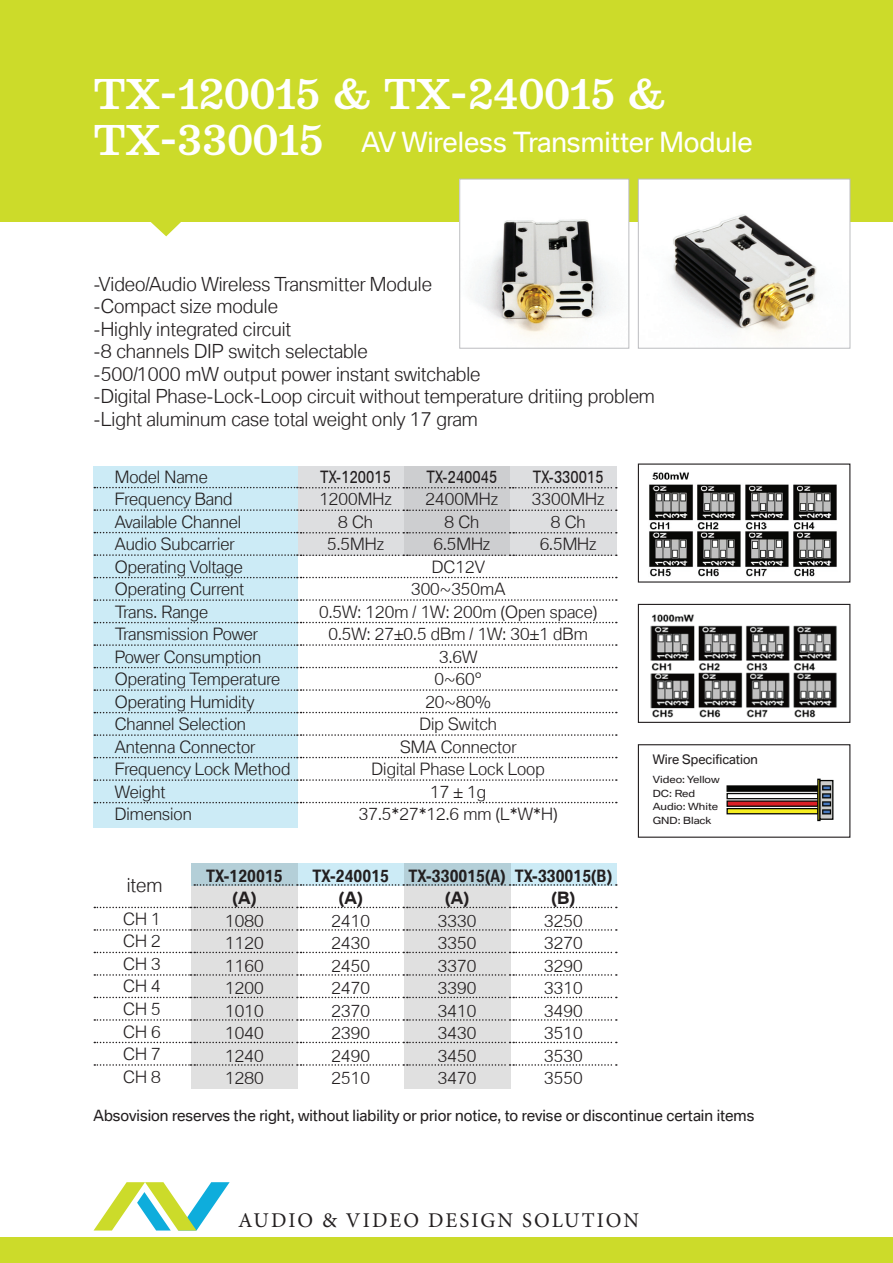
<style>
.page{position:relative;width:893px;height:1263px;background:#fff}
.page>*{position:absolute;margin:0;border:0;box-sizing:border-box;transform-origin:0 0}
.t1{font:500 39px/46.8px "Belizio";color:#fff}
.t2{font:27px "BMW Type";color:#fff}
.t3{font:21px "Minion Pro";letter-spacing:.09em;color:#231f20}
.t4{font:300 18.75px/22.5px "BMW Type";color:#231f20}
.t5{font:300 16.5px/22.5px "BMW Type";color:#231f20;text-align:justify}
.t6{font:300 condensed 16.5px "BMW Type";color:#231f20}
.t7{font:condensed 16.5px "BMW Type";color:#231f20}
.t8{font:300 16.5px "BMW Type";color:#231f20}
.t9{font:15px "BMW Type";color:#231f20}
.t10{font:12.75px "BMW Type";color:#231f20}
.t11{font:9.6px/13.5px "BMW Type";color:#231f20;scale:1.18 1}
</style>
<div class="page">
<div style="left:191px;top:863px;width:426px;height:22px;background:#ccebf6"></div>
<svg style="left:191px;top:863px;width:107px;height:226px;background:#dbddde"></svg>
<svg style="left:404px;top:863px;width:106px;height:226px;background:#dbddde"></svg>
<div style="left:404px;top:466px;width:106px;height:89px;background:#cdced0"></div>
<div style="left:298px;top:466px;width:106px;height:89px;background:#dddee0"></div>
<div style="left:510px;top:466px;width:107px;height:89px;background:#dddee0"></div>
<div style="left:0;top:0;width:893px;height:221px;background:#ccdb2a"></div>
<div style="left:0;top:1237px;width:893px;height:26px;background:#ccdb2a"></div>
<svg style="left:94px;top:1182px;width:136px;height:48px"></svg>
<div style="left:94px;top:466px;width:204px;height:361px;background:#ccebf6"></div>
<svg style="left:149px;top:221px;width:34px;height:15px"></svg>
<svg style="left:94px;top:487px;width:523px;height:1px"></svg>
<svg style="left:94px;top:509px;width:523px;height:2px"></svg>
<svg style="left:94px;top:532px;width:523px;height:1px"></svg>
<svg style="left:94px;top:554px;width:523px;height:2px"></svg>
<svg style="left:194px;top:884px;width:423px;height:2px"></svg>
<svg style="left:94px;top:907px;width:523px;height:1px"></svg>
<svg style="left:94px;top:929px;width:523px;height:2px"></svg>
<svg style="left:94px;top:952px;width:523px;height:1px"></svg>
<svg style="left:94px;top:974px;width:523px;height:2px"></svg>
<svg style="left:94px;top:997px;width:523px;height:1px"></svg>
<svg style="left:94px;top:1019px;width:523px;height:2px"></svg>
<svg style="left:94px;top:1042px;width:523px;height:1px"></svg>
<svg style="left:94px;top:1064px;width:523px;height:2px"></svg>
<svg style="left:94px;top:577px;width:523px;height:1px"></svg>
<svg style="left:94px;top:599px;width:523px;height:2px"></svg>
<svg style="left:94px;top:622px;width:523px;height:1px"></svg>
<svg style="left:94px;top:644px;width:523px;height:2px"></svg>
<svg style="left:94px;top:667px;width:523px;height:1px"></svg>
<svg style="left:94px;top:689px;width:523px;height:2px"></svg>
<svg style="left:94px;top:712px;width:523px;height:1px"></svg>
<svg style="left:94px;top:734px;width:523px;height:2px"></svg>
<svg style="left:94px;top:757px;width:523px;height:1px"></svg>
<svg style="left:94px;top:779px;width:523px;height:2px"></svg>
<svg style="left:94px;top:802px;width:523px;height:1px"></svg>
<img style="left:461px;top:181px;width:166px;height:158px">
<div style="left:459px;top:179px;width:170px;height:170px;border:1px solid #bcbdc0"></div>
<img style="left:640px;top:181px;width:208px;height:157px">
<div style="left:638px;top:179px;width:212px;height:170px;border:1px solid #bcbdc0"></div>
<div style="left:638px;top:604px;width:212px;height:119px;border:1px solid #231f20"></div>
<img style="left:650px;top:614px;width:187px;height:104px">
<img style="left:649px;top:472px;width:188px;height:105px">
<div style="left:638px;top:744px;width:212px;height:94px;border:1px solid #231f20"></div>
<div style="left:726px;top:785px;width:92px;height:7px;background:#040503;border:1px solid #040503"></div>
<svg style="left:726px;top:793px;width:91px;height:6px"></svg>
<div style="left:726px;top:800px;width:92px;height:7px;background:#da1f26;border:1px solid #040503"></div>
<svg style="left:726px;top:808px;width:91px;height:6px"></svg>
<svg style="left:817px;top:779px;width:4px;height:42px"></svg>
<div style="left:819px;top:780px;width:14px;height:40px;background:#cccccb;border:1px solid #040503"></div>
<svg style="left:822px;top:785px;width:9px;height:29px"></svg>
<h1 class="t1" style="left:94px;top:70px;width:573px">TX-120015 &amp; TX-240015 &amp;<br>TX-330015</h1>
<h2 class="t2" style="left:361px;top:125px;width:393px">AV Wireless Transmitter Module</h2>
<p class="t4" style="left:94px;top:272px;width:563px">-Video/Audio Wireless Transmitter Module<br>-Compact size module<br>-Highly integrated circuit<br>-8 channels DIP switch selectable<br>-500/1000 mW output power instant switchable<br>-Digital Phase-Lock-Loop circuit without temperature dritiing problem -Light aluminum case total weight only 17 gram</p>
<p class="t5" style="left:115px;top:465px;width:177px;text-align:left">Model Name<br>Frequency Band<br>Available Channel<br>Audio Subcarrier<br>Operating Voltage<br>Operating Current<br>Trans. Range<br>Transmission Power<br>Power Consumption<br>Operating Temperature<br>Operating Humidity<br>Channel Selection<br>Antenna Connector<br>Frequency Lock Method<br>Weight<br>Dimension</p>
<p class="t7" style="left:320px;top:466px;width:72px">TX-120015</p>
<p class="t7" style="left:426px;top:466px;width:72px">TX-240045</p>
<p class="t5" style="left:426px;top:487px;width:74px;text-align:center">2400MHz<br>8 Ch<br>6.5MHz</p>
<p class="t7" style="left:533px;top:466px;width:72px">TX-330015</p>
<p class="t5" style="left:532px;top:487px;width:74px;text-align:center">3300MHz<br>8 Ch<br>6.5MHz</p>
<p class="t5" style="left:319px;top:487px;width:74px;text-align:center">1200MHz<br>8 Ch<br>5.5MHz</p>
<p class="t5" style="left:319px;top:554px;width:279px;text-align:center">DC12V<br>300~350mA<br>0.5W: 120m / 1W: 200m (Open space)<br>0.5W: 27±0.5 dBm / 1W: 30±1 dBm<br>3.6W<br>0~60°<br>20~80%<br>Dip Switch<br>SMA Connector<br>Digital Phase Lock Loop<br>17 ± 1g<br>37.5*27*12.6 mm (L*W*H)</p>
<p class="t4" style="left:127px;top:873px;width:37px">item</p>
<p class="t5" style="left:123px;top:907px;width:39px">CH 1<br>CH 2<br>CH 3<br>CH 4<br>CH 5<br>CH 6<br>CH 7<br>CH 8</p>
<p class="t6" style="left:206px;top:865px;width:78px">TX-120015</p>
<p class="t8" style="left:233px;top:887px;width:25px">(A)</p>
<p class="t5" style="left:225px;top:909px;width:40px">1080<br>1120<br>1160<br>1200<br>1010<br>1040<br>1240<br>1280</p>
<p class="t6" style="left:313px;top:865px;width:78px">TX-240015</p>
<p class="t8" style="left:339px;top:887px;width:25px">(A)</p>
<p class="t5" style="left:332px;top:909px;width:40px">2410<br>2430<br>2450<br>2470<br>2370<br>2390<br>2490<br>2510</p>
<p class="t6" style="left:409px;top:865px;width:99px">TX-330015(A)</p>
<p class="t8" style="left:445px;top:887px;width:25px">(A)</p>
<p class="t5" style="left:438px;top:909px;width:40px">3330<br>3350<br>3370<br>3390<br>3410<br>3430<br>3450<br>3470</p>
<p class="t6" style="left:515px;top:865px;width:99px">TX-330015(B)</p>
<p class="t8" style="left:552px;top:887px;width:25px">(B)</p>
<p class="t5" style="left:544px;top:909px;width:40px">3250<br>3270<br>3290<br>3310<br>3490<br>3510<br>3530<br>3550</p>
<p class="t10" style="left:653px;top:751px;width:107px">Wire Specification</p>
<p class="t11" style="left:653px;top:773px;width:58px">Video: Yellow<br>DC: Red<br>Audio: White<br>GND: Black</p>
<p class="t9" style="left:94px;top:1106px;width:662px">Absovision reserves the right, without liability or prior notice, to revise or discontinue certain items</p>
<p class="t3" style="left:238px;top:1206px;width:402px">AUDIO &amp; VIDEO DESIGN SOLUTION</p>
</div>
